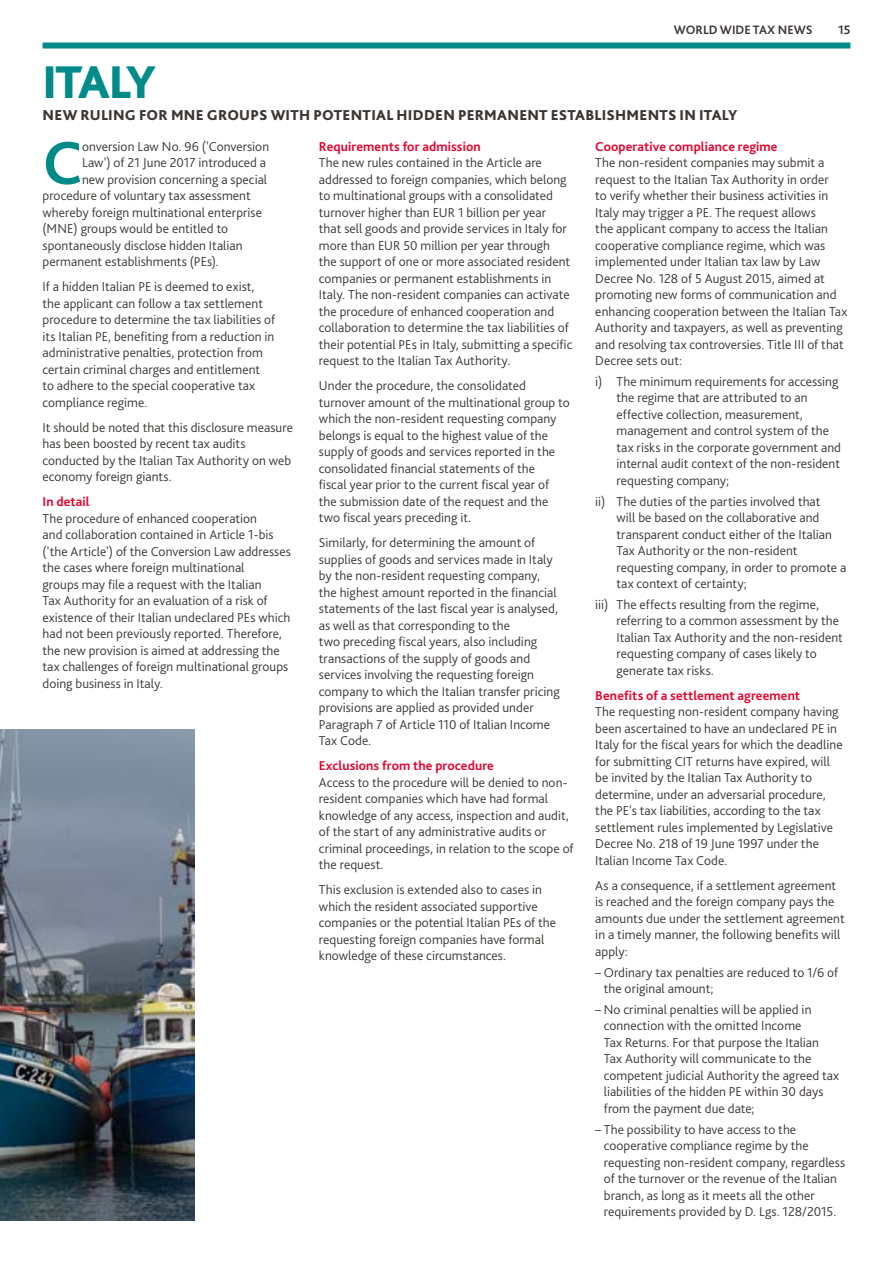
<style>
.page{position:relative;width:893px;height:1263px;background:#fff}
.page>*{position:absolute;margin:0;border:0;box-sizing:border-box;transform-origin:0 0}
.t1{font:700 63.6px "Bliss Pro";color:#008b88}
.t2{font:800 48px "Bliss Pro";letter-spacing:-.065em;color:#008b88}
.t3{font:800 15px "Bliss Pro";letter-spacing:.02em;color:#3c3734}
.t4{font:300 13.5px/16.5px "Bliss Pro";letter-spacing:.005em;color:#3c3734}
.t5{font:700 13.5px "Bliss Pro";letter-spacing:.01em;color:#e4032e}
.t6{font:700 12.75px "Bliss Pro";color:#3c3734}
</style>
<div class="page">
<div style="left:43px;top:43px;width:807px;height:6px;background:#008b88"></div>
<img style="left:0;top:730px;width:194px;height:490px">
<p class="t6" style="left:674px;top:22px;width:140px">WORLD WIDE TAX NEWS</p>
<p class="t6" style="left:838px;top:22px;width:14px">15</p>
<h2 class="t2" style="left:43px;top:52px;width:115px">ITALY</h2>
<p class="t3" style="left:43px;top:106px;width:696px">NEW RULING FOR MNE GROUPS WITH POTENTIAL HIDDEN PERMANENT ESTABLISHMENTS IN ITALY</p>
<h1 class="t1" style="left:43px;top:123px;width:41px">C</h1>
<p class="t4" style="left:82px;top:138px;width:189px">onversion Law No. 96 ('Conversion</p>
<p class="t5" style="left:595px;top:138px;width:184px">Cooperative compliance regime</p>
<p class="t4" style="left:595px;top:154px;width:254px">The non-resident companies may submit a request to the Italian Tax Authority in order<br>to verify whether their business activities in Italy may trigger a PE. The request allows<br>the applicant company to access the Italian cooperative compliance regime, which was implemented under Italian tax law by Law Decree No. 128 of 5 August 2015, aimed at promoting new forms of communication and enhancing cooperation between the Italian Tax Authority and taxpayers, as well as preventing and resolving tax controversies. Title III of that Decree sets out:</p>
<p class="t4" style="left:617px;top:373px;width:226px;text-indent:-21px">i) The minimum requirements for accessing the regime that are attributed to an effective collection, measurement, management and control system of the tax risks in the corporate government and internal audit context of the non-resident requesting company;</p>
<p class="t4" style="left:617px;top:493px;width:231px;text-indent:-21px">ii) The duties of the parties involved that<br>will be based on the collaborative and transparent conduct either of the Italian Tax Authority or the non-resident requesting company, in order to promote a tax context of certainty;</p>
<p class="t4" style="left:617px;top:596px;width:228px;text-indent:-21px">iii) The effects resulting from the regime, referring to a common assessment by the Italian Tax Authority and the non-resident requesting company of cases likely to generate tax risks.</p>
<p class="t5" style="left:595px;top:687px;width:206px">Benefits of a settlement agreement</p>
<p class="t4" style="left:595px;top:703px;width:249px">The requesting non-resident company having been ascertained to have an undeclared PE in Italy for the fiscal years for which the deadline for submitting CIT returns have expired, will be invited by the Italian Tax Authority to determine, under an adversarial procedure, the PE's tax liabilities, according to the tax settlement rules implemented by Legislative Decree No. 218 of 19 June 1997 under the Italian Income Tax Code.</p>
<p class="t4" style="left:595px;top:877px;width:251px">As a consequence, if a settlement agreement is reached and the foreign company pays the amounts due under the settlement agreement in a timely manner, the following benefits will apply:</p>
<p class="t4" style="left:604px;top:964px;width:236px;text-indent:-9px">– Ordinary tax penalties are reduced to 1/6 of the original amount;</p>
<p class="t4" style="left:604px;top:1001px;width:237px;text-indent:-9px">– No criminal penalties will be applied in connection with the omitted Income<br>Tax Returns. For that purpose the Italian Tax Authority will communicate to the competent judicial Authority the agreed tax liabilities of the hidden PE within 30 days from the payment due date;</p>
<p class="t4" style="left:604px;top:1120px;width:243px;text-indent:-9px">– The possibility to have access to the cooperative compliance regime by the requesting non-resident company, regardless of the turnover or the revenue of the Italian branch, as long as it meets all the other requirements provided by D. Lgs. 128/2015.</p>
<p class="t5" style="left:319px;top:138px;width:163px">Requirements for admission</p>
<p class="t4" style="left:319px;top:154px;width:255px">The new rules contained in the Article are addressed to foreign companies, which belong to multinational groups with a consolidated turnover higher than EUR 1 billion per year<br>that sell goods and provide services in Italy for more than EUR 50 million per year through<br>the support of one or more associated resident companies or permanent establishments in Italy. The non-resident companies can activate the procedure of enhanced cooperation and collaboration to determine the tax liabilities of their potential PEs in Italy, submitting a specific request to the Italian Tax Authority.</p>
<p class="t4" style="left:319px;top:377px;width:252px">Under the procedure, the consolidated turnover amount of the multinational group to which the non-resident requesting company belongs is equal to the highest value of the supply of goods and services reported in the consolidated financial statements of the<br>fiscal year prior to the current fiscal year of the submission date of the request and the two fiscal years preceding it.</p>
<p class="t4" style="left:319px;top:534px;width:242px">Similarly, for determining the amount of supplies of goods and services made in Italy by the non-resident requesting company, the highest amount reported in the financial statements of the last fiscal year is analysed, as well as that corresponding to the<br>two preceding fiscal years, also including transactions of the supply of goods and services involving the requesting foreign company to which the Italian transfer pricing provisions are applied as provided under Paragraph 7 of Article 110 of Italian Income Tax Code.</p>
<p class="t5" style="left:319px;top:757px;width:177px">Exclusions from the procedure</p>
<p class="t4" style="left:319px;top:774px;width:256px">Access to the procedure will be denied to non&shy;resident companies which have had formal knowledge of any access, inspection and audit, of the start of any administrative audits or criminal proceedings, in relation to the scope of the request.</p>
<p class="t4" style="left:319px;top:881px;width:239px">This exclusion is extended also to cases in which the resident associated supportive companies or the potential Italian PEs of the requesting foreign companies have formal knowledge of these circumstances.</p>
<p class="t4" style="left:82px;top:154px;width:186px">Law') of 21 June 2017 introduced a</p>
<p class="t4" style="left:82px;top:171px;width:187px">new provision concerning a special</p>
<p class="t4" style="left:43px;top:187px;width:210px">procedure of voluntary tax assessment</p>
<p class="t4" style="left:43px;top:204px;width:221px">whereby foreign multinational enterprise</p>
<p class="t4" style="left:43px;top:220px;width:187px">(MNE) groups would be entitled to</p>
<p class="t4" style="left:43px;top:237px;width:202px">spontaneously disclose hidden Italian</p>
<p class="t4" style="left:43px;top:253px;width:178px">permanent establishments (PEs).</p>
<p class="t4" style="left:43px;top:278px;width:234px">If a hidden Italian PE is deemed to exist, the applicant can follow a tax settlement procedure to determine the tax liabilities of its Italian PE, benefiting from a reduction in administrative penalties, protection from certain criminal charges and entitlement to adhere to the special cooperative tax compliance regime.</p>
<p class="t4" style="left:43px;top:419px;width:252px">It should be noted that this disclosure measure has been boosted by recent tax audits conducted by the Italian Tax Authority on web economy foreign giants.</p>
<p class="t5" style="left:43px;top:494px;width:49px">In detail</p>
<p class="t4" style="left:43px;top:510px;width:250px">The procedure of enhanced cooperation<br>and collaboration contained in Article 1-bis ('the Article') of the Conversion Law addresses the cases where foreign multinational<br>groups may file a request with the Italian<br>Tax Authority for an evaluation of a risk of existence of their Italian undeclared PEs which had not been previously reported. Therefore, the new provision is aimed at addressing the tax challenges of foreign multinational groups doing business in Italy.</p>
</div>
